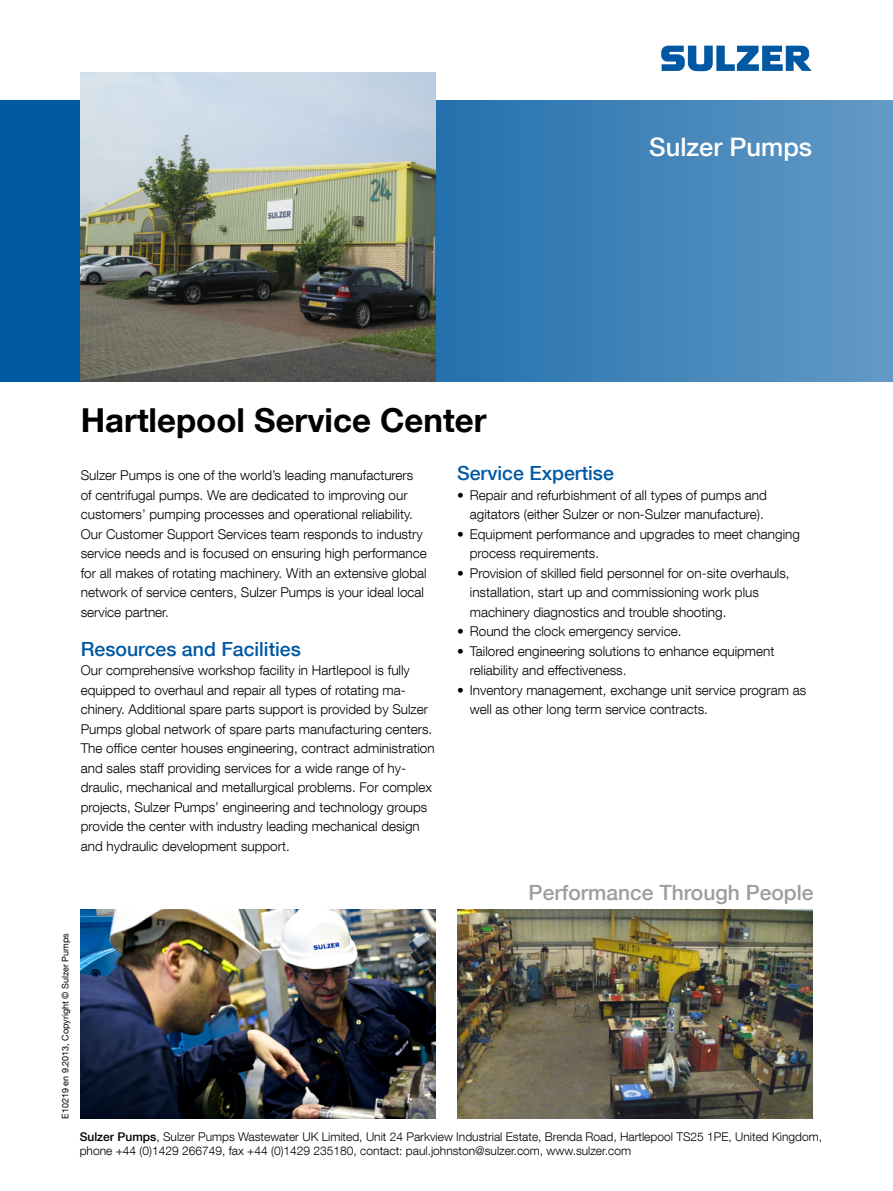
<style>
.page{position:relative;width:893px;height:1191px;background:#fff}
.page>*{position:absolute;margin:0;border:0;box-sizing:border-box;transform-origin:0 0}
.pääotsikko_24_28{font:700 33px "Helvetica Neue LT Com";color:#000}
.LEIPIS_9_12{font:500 25.5px "Helvetica Neue LT Com";color:#fff}
.LEIPIS_9_12-2{font:500 21px "Helvetica Neue LT Com";color:#9d9d9c}
.VÄLIOTSIKKO_10{font:500 19.5px "Helvetica Neue LT Com";color:#0059a3}
.LEIPIS_9_12-3{font:500 19.5px "Helvetica Neue LT Com";color:#0059a3}
.LEIPIS_9_12-4{font:300 13.5px/19.5px "Helvetica Neue LT Com";color:#000}
.t1{font:300 12px/14.4px "Helvetica Neue LT Com";color:#000}
.t2{font:9px "Helvetica Neue LT Com";color:#000}
.s1{font-weight:500}
</style>
<div class="page">
<svg style="left:661px;top:46px;width:151px;height:25px"></svg>
<svg style="left:0;top:100px;width:893px;height:281px;background:#397eb5"></svg>
<img style="left:81px;top:72px;width:355px;height:309px">
<img style="left:457px;top:909px;width:355px;height:209px">
<img style="left:81px;top:909px;width:355px;height:209px">
<p class="LEIPIS_9_12" style="left:649px;top:131px;width:164px">Sulzer Pumps</p>
<p class="pääotsikko_24_28" style="left:81px;top:399px;width:407px">Hartlepool Service Center</p>
<p class="LEIPIS_9_12-4" style="left:81px;top:465px;width:348px">Sulzer Pumps is one of the world’s leading manufacturers of centrifugal pumps. We are dedicated to improving our customers’ pumping processes and operational reliability.<br>Our Customer Support Services team responds to industry service needs and is focused on ensuring high performance for all makes of rotating machinery. With an extensive global network of service centers, Sulzer Pumps is your ideal local service partner.</p>
<p class="VÄLIOTSIKKO_10" style="left:81px;top:637px;width:222px">Resources and Facilities</p>
<p class="LEIPIS_9_12-4" style="left:81px;top:660px;width:355px">Our comprehensive workshop facility in Hartlepool is fully equipped to overhaul and repair all types of rotating ma&shy;chinery. Additional spare parts support is provided by Sulzer Pumps global network of spare parts manufacturing centers.<br>The office center houses engineering, contract administration and sales staff providing services for a wide range of hy&shy;draulic, mechanical and metallurgical problems. For complex projects, Sulzer Pumps’ engineering and technology groups provide the center with industry leading mechanical design and hydraulic development support.</p>
<p class="LEIPIS_9_12-3" style="left:457px;top:462px;width:158px">Service Expertise</p>
<p class="LEIPIS_9_12-4" style="left:457px;top:485px;width:311px;text-align:right">• Repair and refurbishment of all types of pumps and agitators (either Sulzer or non-Sulzer manufacture).</p>
<p class="LEIPIS_9_12-4" style="left:470px;top:524px;width:332px;text-indent:-13px">• Equipment performance and upgrades to meet changing process requirements.</p>
<p class="LEIPIS_9_12-4" style="left:470px;top:563px;width:321px;text-indent:-13px">• Provision of skilled field personnel for on-site overhauls, installation, start up and commissioning work plus machinery diagnostics and trouble shooting.</p>
<p class="LEIPIS_9_12-4" style="left:457px;top:621px;width:226px">• Round the clock emergency service.</p>
<p class="LEIPIS_9_12-4" style="left:470px;top:641px;width:306px;text-indent:-13px">• Tailored engineering solutions to enhance equipment reliability and effectiveness.</p>
<p class="LEIPIS_9_12-4" style="left:470px;top:680px;width:338px;text-indent:-13px">• Inventory management, exchange unit service program as well as other long term service contracts.</p>
<p class="LEIPIS_9_12-2" style="left:529px;top:880px;width:286px">Performance Through People</p>
<p class="t2" style="left:60px;top:1118px;width:187px;rotate:-90deg">E10219 en 9.2013, Copyright © Sulzer Pumps</p>
<p class="t1" style="left:80px;top:1129px;width:744px"><span class="s1">Sulzer Pumps</span>, Sulzer Pumps Wastewater UK Limited, Unit 24 Parkview Industrial Estate, Brenda Road, Hartlepool TS25 1PE, United Kingdom, phone +44 (0)1429 266749, fax +44 (0)1429 235180, contact: paul.johnston@sulzer.com, www.sulzer.com</p>
</div>
